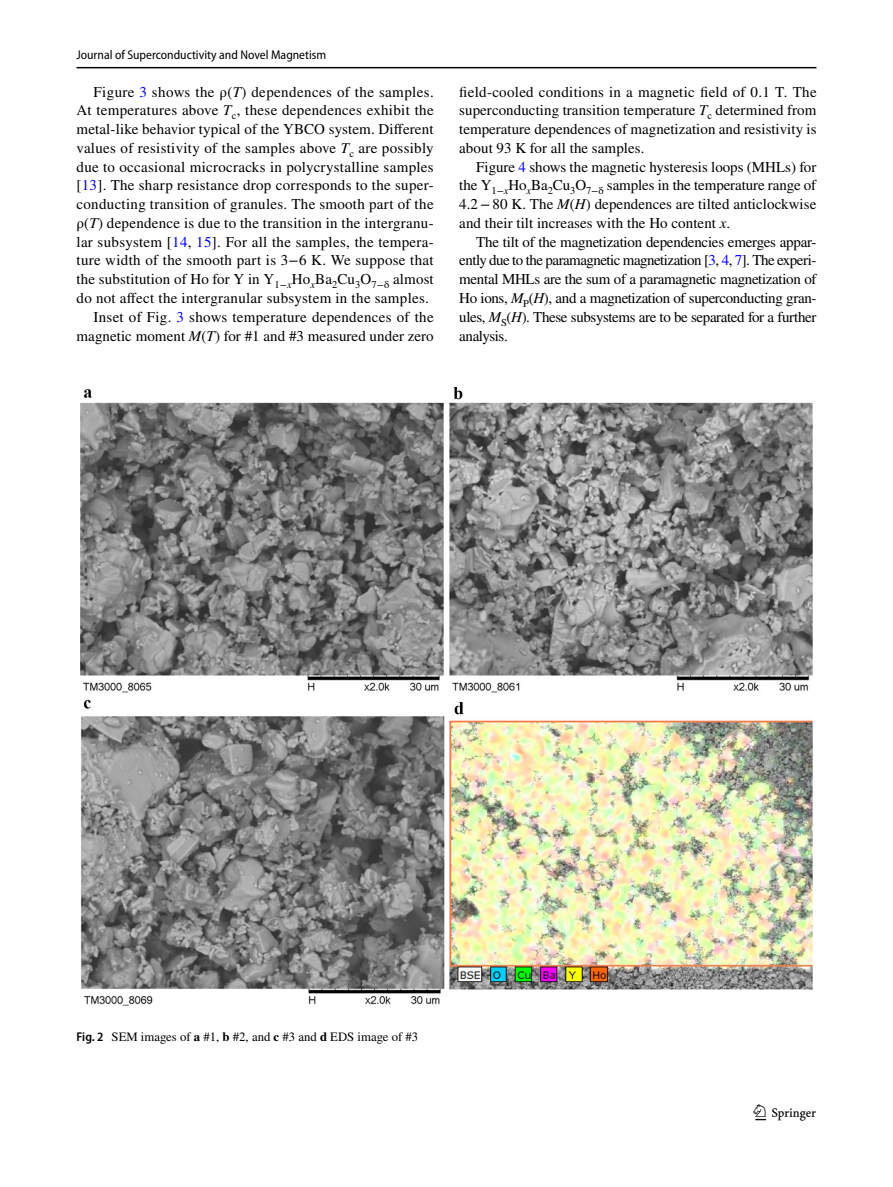
<style>
.page{position:relative;width:893px;height:1187px;background:#fff}
.page>*{position:absolute;margin:0;border:0;box-sizing:border-box;transform-origin:0 0}
.t1{font:22.5px "Springnew Regular 3";color:#000}
.t2{font:15px/18.8px "STIX";letter-spacing:.02em;color:#000;text-align:justify}
.t3{font:12.75px "STIX";color:#000}
.t4{font:semi-condensed 12.75px "Myriad Pro";color:#000}
.s1{color:#00f}
.s2{font-style:italic}
.s3{font-family:"Myriad Pro";font-weight:600;font-stretch:semi-condensed}
.s4{font-weight:700}
</style>
<div class="page">
<hr style="left:77px;top:67px;width:739px;height:1px;background:#000">
<img style="left:81px;top:387px;width:731px;height:618px">
<p class="t4" style="left:77px;top:48px;width:251px">Journal of Superconductivity and Novel Magnetism</p>
<p class="t2" style="left:94px;top:83px;width:342px">Figure <span class="s1">3</span> shows the ρ(<span class="s2">T</span>) dependences of the samples.</p>
<p class="t2" style="left:77px;top:102px;width:359px">At temperatures above <span class="s2">T</span><sub>c</sub>, these dependences exhibit the</p>
<p class="t2" style="left:77px;top:121px;width:359px">metal-like behavior typical of the YBCO system. Different</p>
<p class="t2" style="left:77px;top:139px;width:359px">values of resistivity of the samples above <span class="s2">T</span><sub>c</sub> are possibly</p>
<p class="t2" style="left:77px;top:158px;width:359px">due to occasional microcracks in polycrystalline samples</p>
<p class="t2" style="left:77px;top:177px;width:359px">[<span class="s1">13</span>]. The sharp resistance drop corresponds to the super-</p>
<p class="t2" style="left:77px;top:196px;width:359px">conducting transition of granules. The smooth part of the</p>
<p class="t2" style="left:77px;top:214px;width:359px">ρ(<span class="s2">T</span>) dependence is due to the transition in the intergranu-</p>
<p class="t2" style="left:77px;top:233px;width:359px">lar subsystem [<span class="s1">14</span>, <span class="s1">15</span>]. For all the samples, the tempera-</p>
<p class="t2" style="left:77px;top:252px;width:359px">ture width of the smooth part is 3−6 K. We suppose that</p>
<p class="t2" style="left:77px;top:271px;width:359px">the substitution of Ho for Y in Y<sub>1−</sub><sub>x</sub>Ho<sub>x</sub>Ba<sub>2</sub>Cu<sub>3</sub>O<sub>7−δ</sub> almost</p>
<p class="t2" style="left:77px;top:289px;width:354px">do not affect the intergranular subsystem in the samples.</p>
<p class="t2" style="left:94px;top:308px;width:342px">Inset of Fig. <span class="s1">3</span> shows temperature dependences of the</p>
<p class="t2" style="left:77px;top:327px;width:359px">magnetic moment <span class="s2">M</span>(<span class="s2">T</span>) for #1 and #3 measured under zero</p>
<p class="t2" style="left:459px;top:83px;width:359px">field-cooled conditions in a magnetic field of 0.1 T. The superconducting transition temperature <span class="s2">T</span><sub>c</sub> determined from temperature dependences of magnetization and resistivity is about 93 K for all the samples.</p>
<p class="t2" style="left:459px;top:158px;width:359px;text-indent:17px">Figure <span class="s1">4</span> shows the magnetic hysteresis loops (MHLs) for the Y<sub>1−</sub><sub>x</sub>Ho<sub>x</sub>Ba<sub>2</sub>Cu<sub>3</sub>O<sub>7−δ</sub> samples in the temperature range of 4.2−80 K. The <span class="s2">M</span>(<span class="s2">H</span>) dependences are tilted anticlockwise and their tilt increases with the Ho content <span class="s2">x</span>.</p>
<p class="t2" style="left:459px;top:233px;width:359px;text-indent:17px">The tilt of the magnetization dependencies emerges appar&shy;ently due to the paramagnetic magnetization [<span class="s1">3</span>, <span class="s1">4</span>, <span class="s1">7</span>]. The experi&shy;mental MHLs are the sum of a paramagnetic magnetization of Ho ions, <span class="s2">M</span><sub>P</sub>(<span class="s2">H</span>), and a magnetization of superconducting gran&shy;ules, <span class="s2">M</span><sub>S</sub>(<span class="s2">H</span>). These subsystems are to be separated for a further analysis.</p>
<p class="t3" style="left:77px;top:1027px;width:343px"><span class="s3">Fig. 2</span> SEM images of <span class="s4">a</span> #1, <span class="s4">b</span> #2, and <span class="s4">c</span> #3 and <span class="s4">d</span> EDS image of #3</p>
<h1 class="t1" style="left:755px;top:1104px;width:62px">1 3</h1>
</div>
